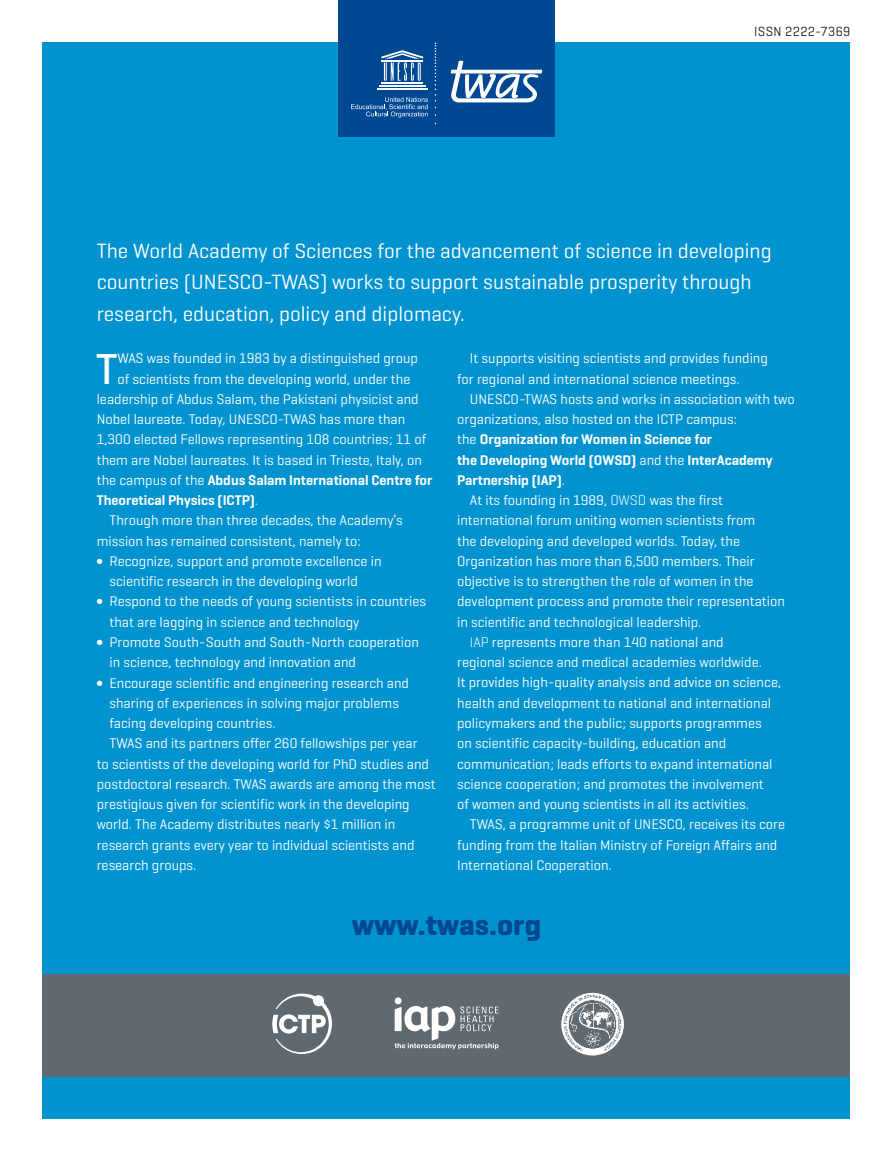
<style>
.page{position:relative;width:893px;height:1170px;background:#fff}
.page>*{position:absolute;margin:0;border:0;box-sizing:border-box;transform-origin:0 0}
.t1{font:500 44.1px "Geogrotesque";color:#fff}
.t2{font:700 30px "Geogrotesque";color:#014892}
.t3{font:21px/31.5px "Geogrotesque";color:#fff}
.t4{font:14.25px/20.2px "Geogrotesque";color:#fff}
.t5{font:600 14.25px "Geogrotesque";color:#fff}
.t6{font:13.5px "Geogrotesque";letter-spacing:.035em;color:#231f20}
.s1{font-weight:400}
.s2{font-weight:300}
.s3{font-weight:700}
</style>
<div class="page">
<div style="left:43px;top:43px;width:807px;height:1075px;background:#0093d0"></div>
<div style="left:338px;top:0;width:217px;height:136px;background:#014892"></div>
<svg style="left:451px;top:61px;width:91px;height:41px"></svg>
<hr style="left:381px;top:82px;width:42px;height:1px;background:#fff">
<hr style="left:379px;top:85px;width:46px;height:1px;background:#fff">
<hr style="left:377px;top:88px;width:51px;height:1px;background:#fff">
<svg style="left:381px;top:50px;width:42px;height:31px"></svg>
<svg style="left:435px;top:43px;width:1px;height:58px"></svg>
<svg style="left:351px;top:97px;width:77px;height:21px"></svg>
<div style="left:43px;top:974px;width:807px;height:102px;background:#5f696f"></div>
<div style="left:395px;top:997px;width:7px;height:7px;background:#fff;border-radius:50%"></div>
<svg style="left:395px;top:1005px;width:104px;height:44px"></svg>
<img style="left:561px;top:992px;width:63px;height:63px;border-radius:31px">
<svg style="left:272px;top:993px;width:60px;height:60px"></svg>
<p class="t6" style="left:754px;top:23px;width:98px">ISSN 2222-7369</p>
<h3 class="t3" style="left:97px;top:234px;width:676px">The World Academy of Sciences for the advancement of science in developing countries (UNESCO-TWAS) works to support sustainable prosperity through research, education, policy and diplomacy.</h3>
<h1 class="t1" style="left:96px;top:341px;width:23px">T</h1>
<p class="t4" style="left:118px;top:348px;width:302px">WAS was founded in 1983 by a distinguished group</p>
<p class="t4" style="left:457px;top:348px;width:312px;text-indent:13px">It supports visiting scientists and provides funding for regional and international science meetings.</p>
<p class="t4" style="left:470px;top:388px;width:326px">UNESCO-TWAS hosts and works in association with two</p>
<p class="t4" style="left:457px;top:408px;width:281px">organizations, also hosted on the ICTP campus:</p>
<p class="t5" style="left:457px;top:430px;width:257px"><span class="s1">the</span> Organization for Women in Science for</p>
<p class="t5" style="left:457px;top:451px;width:317px">the Developing World (OWSD) <span class="s1">and the</span> InterAcademy</p>
<p class="t5" style="left:457px;top:471px;width:109px">Partnership (IAP)<span class="s1">.</span></p>
<p class="t4" style="left:470px;top:489px;width:255px">At its founding in 1989, <span class="s2">OWSD</span> was the first</p>
<p class="t4" style="left:457px;top:510px;width:300px">international forum uniting women scientists from</p>
<p class="t4" style="left:457px;top:530px;width:284px">the developing and developed worlds. Today, the</p>
<p class="t4" style="left:457px;top:550px;width:299px">Organization has more than 6,500 members. Their</p>
<p class="t4" style="left:457px;top:570px;width:298px">objective is to strengthen the role of women in the</p>
<p class="t4" style="left:457px;top:591px;width:329px">development process and promote their representation</p>
<p class="t4" style="left:457px;top:611px;width:246px">in scientific and technological leadership.</p>
<p class="t4" style="left:470px;top:631px;width:255px"><span class="s2">IAP</span> represents more than 140 national and</p>
<p class="t4" style="left:457px;top:651px;width:306px">regional science and medical academies worldwide.</p>
<p class="t4" style="left:457px;top:672px;width:326px">It provides high-quality analysis and advice on science,</p>
<p class="t4" style="left:457px;top:692px;width:316px">health and development to national and international</p>
<p class="t4" style="left:457px;top:712px;width:306px">policymakers and the public; supports programmes</p>
<p class="t4" style="left:457px;top:732px;width:271px">on scientific capacity-building, education and</p>
<p class="t4" style="left:457px;top:753px;width:317px">communication; leads efforts to expand international</p>
<p class="t4" style="left:457px;top:773px;width:308px">science cooperation; and promotes the involvement</p>
<p class="t4" style="left:457px;top:793px;width:293px">of women and young scientists in all its activities.</p>
<p class="t4" style="left:470px;top:813px;width:317px">TWAS, a programme unit of UNESCO, receives its core</p>
<p class="t4" style="left:457px;top:834px;width:322px">funding from the Italian Ministry of Foreign Affairs and</p>
<p class="t4" style="left:457px;top:854px;width:156px">International Cooperation.</p>
<p class="t4" style="left:118px;top:368px;width:294px">of scientists from the developing world, under the</p>
<p class="t4" style="left:97px;top:388px;width:323px">leadership of Abdus Salam, the Pakistani physicist and</p>
<p class="t4" style="left:97px;top:408px;width:310px">Nobel laureate. Today, UNESCO-TWAS has more than</p>
<p class="t4" style="left:97px;top:429px;width:331px">1,300 elected Fellows representing 108 countries; 11 of</p>
<p class="t4" style="left:97px;top:449px;width:327px">them are Nobel laureates. It is based in Trieste, Italy, on</p>
<p class="t5" style="left:97px;top:471px;width:337px"><span class="s1">the campus of the</span> Abdus Salam International Centre for</p>
<p class="t5" style="left:97px;top:491px;width:163px">Theoretical Physics (ICTP)<span class="s2">.</span></p>
<p class="t4" style="left:109px;top:510px;width:295px">Through more than three decades, the Academy’s</p>
<p class="t4" style="left:97px;top:530px;width:265px">mission has remained consistent, namely to:</p>
<p class="t4" style="left:97px;top:550px;width:286px"><span class="s3">∫</span> Recognize, support and promote excellence in</p>
<p class="t4" style="left:109px;top:570px;width:250px">scientific research in the developing world</p>
<p class="t4" style="left:97px;top:591px;width:331px"><span class="s3">∫</span> Respond to the needs of young scientists in countries</p>
<p class="t4" style="left:109px;top:611px;width:251px">that are lagging in science and technology</p>
<p class="t4" style="left:97px;top:631px;width:324px"><span class="s3">∫</span> Promote South-South and South-North cooperation</p>
<p class="t4" style="left:109px;top:651px;width:248px">in science, technology and innovation and</p>
<p class="t4" style="left:97px;top:672px;width:314px"><span class="s3">∫</span> Encourage scientific and engineering research and</p>
<p class="t4" style="left:109px;top:692px;width:291px">sharing of experiences in solving major problems</p>
<p class="t4" style="left:109px;top:712px;width:168px">facing developing countries.</p>
<p class="t4" style="left:109px;top:732px;width:310px">TWAS and its partners offer 260 fellowships per year</p>
<p class="t4" style="left:97px;top:753px;width:334px">to scientists of the developing world for PhD studies and</p>
<p class="t4" style="left:97px;top:773px;width:341px">postdoctoral research. TWAS awards are among the most</p>
<p class="t4" style="left:97px;top:793px;width:314px">prestigious given for scientific work in the developing</p>
<p class="t4" style="left:97px;top:813px;width:300px">world. The Academy distributes nearly $1 million in</p>
<p class="t4" style="left:97px;top:834px;width:319px">research grants every year to individual scientists and</p>
<p class="t4" style="left:97px;top:854px;width:101px">research groups.</p>
<h2 class="t2" style="left:352px;top:906px;width:191px">www.twas.org</h2>
</div>
